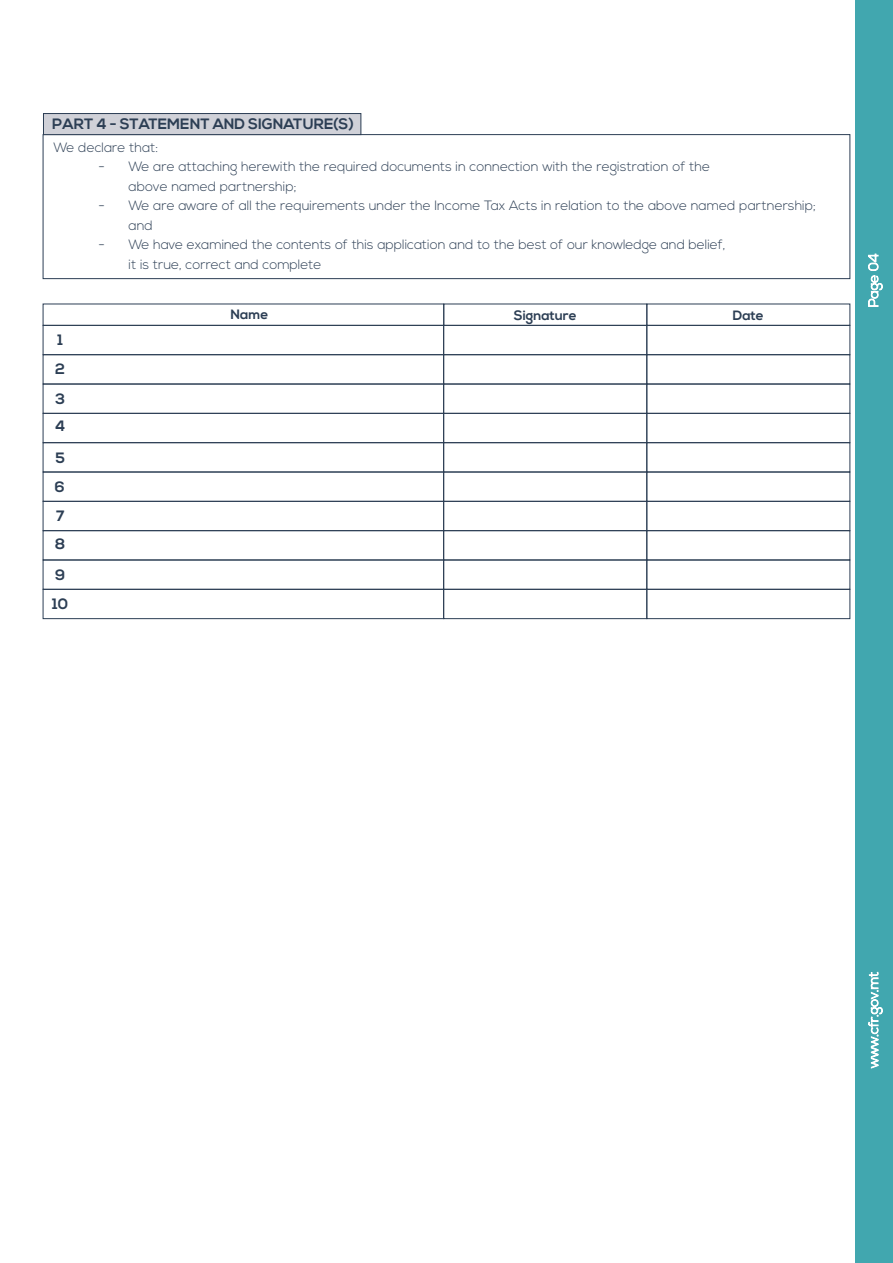
<style>
.page{position:relative;width:893px;height:1263px;background:#fff}
.page>*{position:absolute;margin:0;border:0;box-sizing:border-box;transform-origin:0 0}
.t1{font:15px/29.2px "Nexa Bold MLT";color:#2c3e54}
.t2{font:13.5px/19.5px "Nexa Light MLT";color:#2c3e54}
.t3{font:13.5px "Nexa Bold MLT";color:#2c3e54}
</style>
<div class="page">
<div style="left:43px;top:134px;width:807px;height:145px;border:1px solid #2c3e54"></div>
<div style="left:855px;top:0;width:38px;height:1263px;background:#41a7af"></div>
<div style="left:43px;top:114px;width:318px;height:21px;background:#d0d1d8"></div>
<div style="left:43px;top:113px;width:318px;height:22px;border:1px solid #2c3e54"></div>
<div style="left:43px;top:325px;width:401px;height:30px;border:1px solid #2c3e54"></div>
<div style="left:43px;top:354px;width:401px;height:30px;border:1px solid #2c3e54"></div>
<div style="left:43px;top:384px;width:401px;height:29px;border:1px solid #2c3e54"></div>
<div style="left:43px;top:413px;width:401px;height:30px;border:1px solid #2c3e54"></div>
<div style="left:444px;top:325px;width:203px;height:30px;border:1px solid #2c3e54"></div>
<div style="left:444px;top:354px;width:203px;height:30px;border:1px solid #2c3e54"></div>
<div style="left:444px;top:384px;width:203px;height:29px;border:1px solid #2c3e54"></div>
<div style="left:444px;top:413px;width:203px;height:30px;border:1px solid #2c3e54"></div>
<div style="left:647px;top:325px;width:203px;height:30px;border:1px solid #2c3e54"></div>
<div style="left:647px;top:354px;width:203px;height:30px;border:1px solid #2c3e54"></div>
<div style="left:647px;top:384px;width:203px;height:29px;border:1px solid #2c3e54"></div>
<div style="left:647px;top:413px;width:203px;height:30px;border:1px solid #2c3e54"></div>
<div style="left:43px;top:442px;width:401px;height:30px;border:1px solid #2c3e54"></div>
<div style="left:43px;top:472px;width:401px;height:29px;border:1px solid #2c3e54"></div>
<div style="left:43px;top:501px;width:401px;height:30px;border:1px solid #2c3e54"></div>
<div style="left:43px;top:530px;width:401px;height:30px;border:1px solid #2c3e54"></div>
<div style="left:444px;top:442px;width:203px;height:30px;border:1px solid #2c3e54"></div>
<div style="left:444px;top:472px;width:203px;height:29px;border:1px solid #2c3e54"></div>
<div style="left:444px;top:501px;width:203px;height:30px;border:1px solid #2c3e54"></div>
<div style="left:444px;top:530px;width:203px;height:30px;border:1px solid #2c3e54"></div>
<div style="left:647px;top:442px;width:203px;height:30px;border:1px solid #2c3e54"></div>
<div style="left:647px;top:472px;width:203px;height:29px;border:1px solid #2c3e54"></div>
<div style="left:647px;top:501px;width:203px;height:30px;border:1px solid #2c3e54"></div>
<div style="left:647px;top:530px;width:203px;height:30px;border:1px solid #2c3e54"></div>
<div style="left:43px;top:560px;width:401px;height:29px;border:1px solid #2c3e54"></div>
<div style="left:43px;top:589px;width:401px;height:30px;border:1px solid #2c3e54"></div>
<div style="left:444px;top:560px;width:203px;height:29px;border:1px solid #2c3e54"></div>
<div style="left:444px;top:589px;width:203px;height:30px;border:1px solid #2c3e54"></div>
<div style="left:647px;top:560px;width:203px;height:29px;border:1px solid #2c3e54"></div>
<div style="left:647px;top:589px;width:203px;height:30px;border:1px solid #2c3e54"></div>
<svg style="left:868px;top:254px;width:15px;height:53px"></svg>
<svg style="left:868px;top:972px;width:15px;height:96px"></svg>
<p class="t1" style="left:52px;top:110px;width:303px">PART 4 - STATEMENT AND SIGNATURE(S)</p>
<p class="t2" style="left:54px;top:138px;width:106px">We declare that:</p>
<p class="t2" style="left:129px;top:158px;width:583px;text-indent:-30px">- We are attaching herewith the required documents in connection with the registration of the above named partnership;</p>
<p class="t2" style="left:129px;top:196px;width:689px;text-indent:-30px">- We are aware of all the requirements under the Income Tax Acts in relation to the above named partnership; and</p>
<p class="t2" style="left:129px;top:235px;width:598px;text-indent:-30px">- We have examined the contents of this application and to the best of our knowledge and belief, it is true, correct and complete</p>
<p class="t1" style="left:55px;top:326px;width:12px">1<br>2<br>3</p>
<p class="t1" style="left:55px;top:411px;width:12px;line-height:31.8px">4<br>5</p>
<p class="t1" style="left:55px;top:473px;width:12px;line-height:28.8px;text-align:justify">6<br>7<br>8</p>
<p class="t1" style="left:52px;top:560px;width:17px">9<br>10</p>
<p class="t3" style="left:230px;top:306px;width:39px">Name</p>
<p class="t3" style="left:514px;top:308px;width:64px">Signature</p>
<p class="t3" style="left:733px;top:308px;width:32px">Date</p>
</div>
